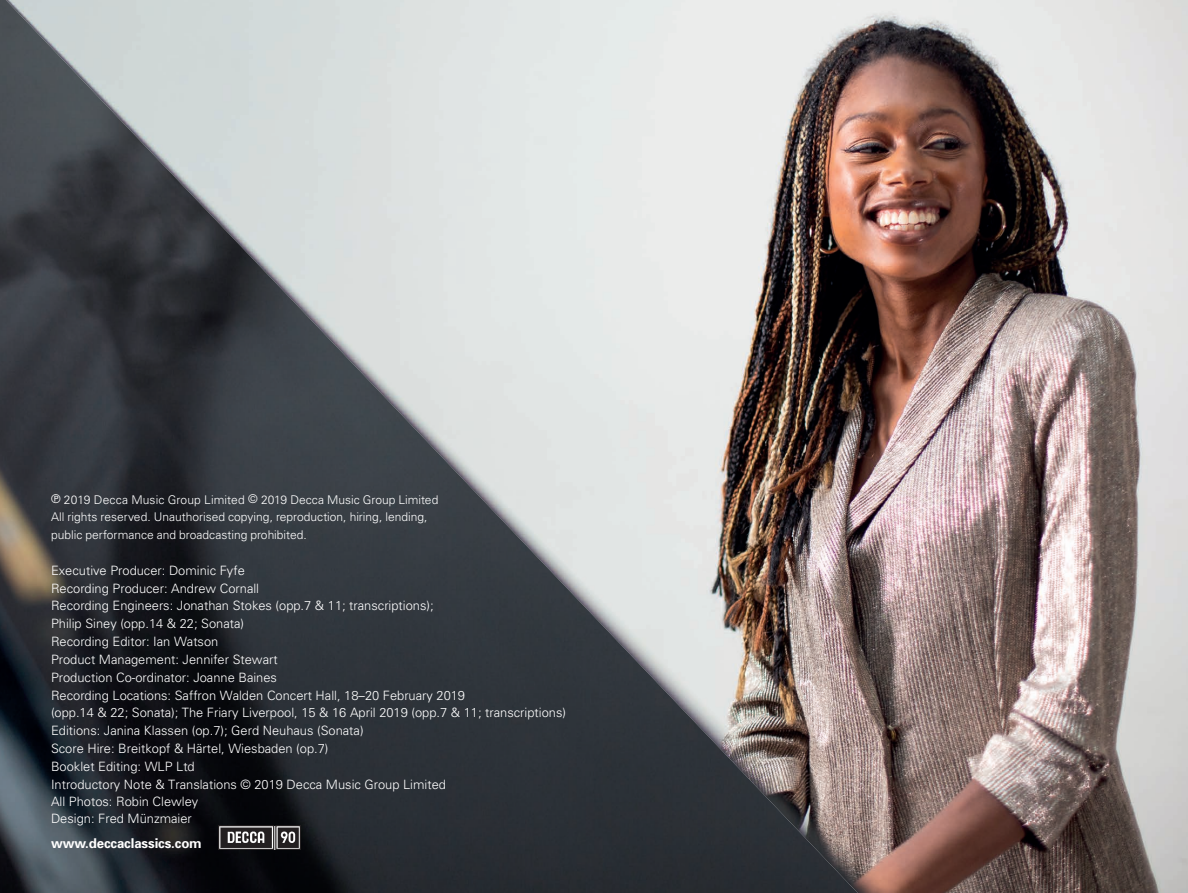
<style>
.page{position:relative;width:1188px;height:893px;background:#fff}
.page>*{position:absolute;margin:0;border:0;box-sizing:border-box;transform-origin:0 0}
.t1{font:700 13.5px "Univers";letter-spacing:-.01em;color:#fff}
.t2{font:300 12.9px/17.9px "Univers";color:#fff}
.t3{font:300 12px/17.9px "Univers";color:#fff}
.s1{font-family:"Decca";font-weight:400}
</style>
<div class="page">
<img style="left:858px;top:0;width:330px;height:893px">
<img style="left:0;top:0;width:858px;height:893px">
<img style="left:219px;top:826px;width:82px;height:23px">
<p class="t3" style="left:51px;top:490px;width:389px"><span class="s1">P</span> 2019 Decca Music Group Limited <span class="s1">©</span> 2019 Decca Music Group Limited<br>All rights reserved. Unauthorised copying, reproduction, hiring, lending, public performance and broadcasting prohibited.</p>
<p class="t2" style="left:51px;top:561px;width:517px">Executive Producer: Dominic Fyfe<br>Recording Producer: Andrew Cornall<br>Recording Engineers: Jonathan Stokes (opp.7 &amp; 11; transcriptions);<br>Philip Siney (opp.14 &amp; 22; Sonata)<br>Recording Editor: Ian Watson<br>Product Management: Jennifer Stewart<br>Production Co-ordinator: Joanne Baines<br>Recording Locations: Saffron Walden Concert Hall, 18–20 February 2019<br>(opp.14 &amp; 22; Sonata); The Friary Liverpool, 15 &amp; 16 April 2019 (opp.7 &amp; 11; transcriptions)<br>Editions: Janina Klassen (op.7); Gerd Neuhaus (Sonata)<br>Score Hire: Breitkopf &amp; Härtel, Wiesbaden (op.7)<br>Booklet Editing: WLP Ltd<br>Introductory Note &amp; Translations © 2019 Decca Music Group Limited<br>All Photos: Robin Clewley</p>
<p class="t2" style="left:51px;top:809px;width:142px">Design: Fred Münzmaier</p>
<p class="t1" style="left:51px;top:835px;width:152px">www.deccaclassics.com</p>
</div>
